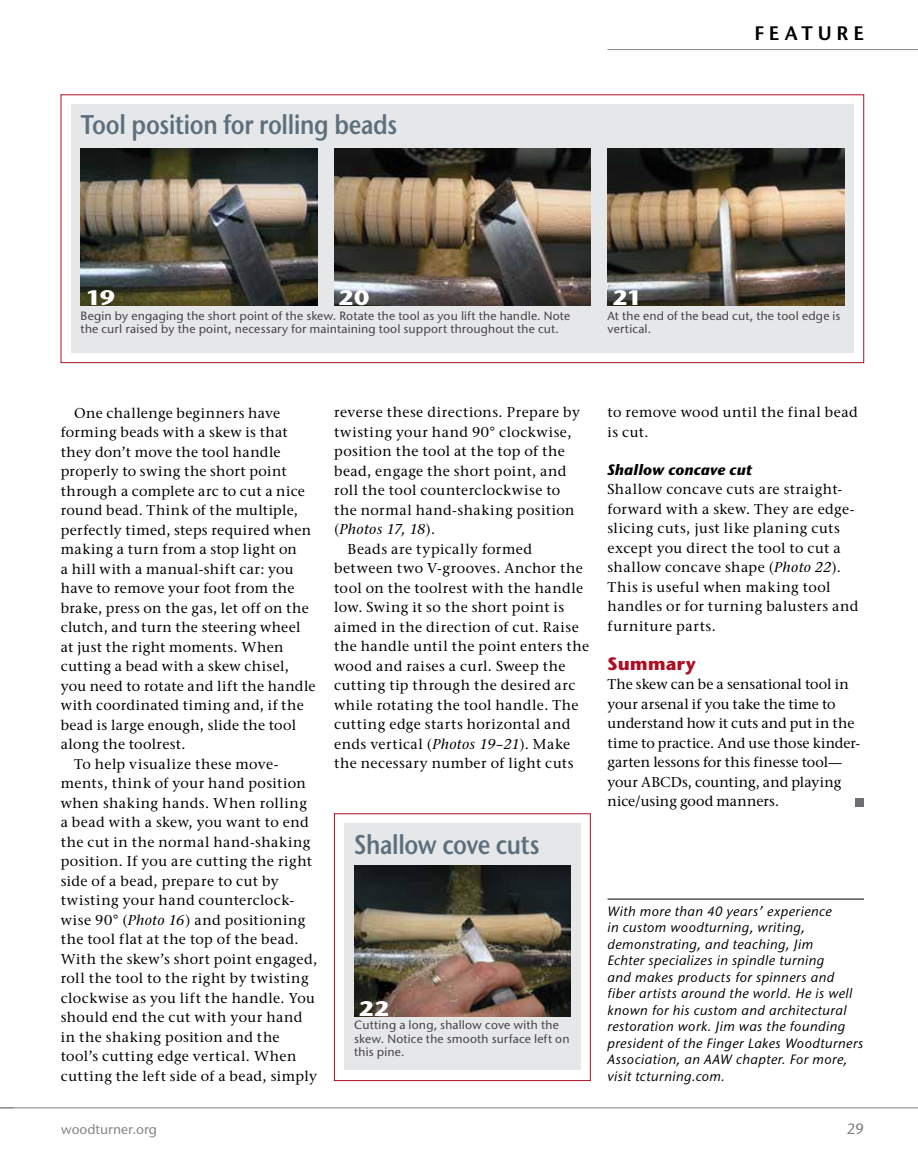
<style>
.page{position:relative;width:918px;height:1175px;background:#fff}
.page>*{position:absolute;margin:0;border:0;box-sizing:border-box;transform-origin:0 0}
.t1{font:600 27px "Stone Sans ITC Pro";letter-spacing:-.02em;color:#5c6f7c;scale:.85 1}
.t2{font:700 21px "Stone Sans ITC Pro";letter-spacing:-.02em;color:#fff;scale:1.1 1}
.t3{font:600 19.5px "Stone Sans ITC Pro";letter-spacing:.255em;color:#000}
.t4{font:700 18px "Stone Sans ITC Pro";letter-spacing:-.005em;color:#ad0d23}
.t5{font:italic 700 15px "Stone Sans ITC Pro";color:#000}
.t6{font:500 15px "Stone Sans ITC Pro";color:#808285}
.t7{font:500 14.25px/19.5px "Stone Serif ITC Pro";letter-spacing:.03em;color:#000}
.t8{font:500 14.25px/19.5px "Stone Serif ITC Pro";letter-spacing:.005em;color:#000}
.t9{font:500 14.25px "Stone Serif ITC Pro";letter-spacing:.01em;color:#000}
.t10{font:italic 500 14.25px "Stone Serif ITC Pro";letter-spacing:.03em;color:#000}
.t11{font:italic 500 13.5px/16.5px "Stone Sans ITC Pro";letter-spacing:.025em;color:#000}
.t12{font:500 13.5px "Stone Sans ITC Pro";color:#808285}
.t13{font:500 12px/13.5px "Stone Sans ITC Pro";letter-spacing:.015em;color:#414042}
.s1{font-style:italic}
.s2{font-style:normal}
</style>
<div class="page">
<hr style="left:0;top:1107px;width:918px;height:1px;background:#808285">
<hr style="left:608px;top:49px;width:310px;height:1px;background:#808285">
<svg style="left:0;top:1107px;width:14px;height:1px"></svg>
<div style="left:334px;top:813px;width:257px;height:267px;border:1px solid #ad0d23"></div>
<div style="left:344px;top:823px;width:236px;height:247px;background:#e6e7e8"></div>
<img style="left:354px;top:865px;width:217px;height:151px">
<div style="left:61px;top:94px;width:803px;height:269px;background:#fff;border:1px solid #ad0d23"></div>
<div style="left:71px;top:105px;width:783px;height:248px;background:#e6e7e8"></div>
<img style="left:81px;top:149px;width:236px;height:156px">
<img style="left:334px;top:149px;width:257px;height:156px">
<img style="left:608px;top:149px;width:236px;height:156px">
<hr style="left:608px;top:898px;width:256px;height:1px;background:#000">
<div style="left:856px;top:798px;width:8px;height:8px;background:#6d6e71"></div>
<h1 class="t1" style="left:81px;top:108px;width:374px">Tool position for rolling beads</h1>
<h3 class="t3" style="left:754px;top:21px;width:111px">FEATURE</h3>
<h2 class="t2" style="left:86px;top:284px;width:28px">19</h2>
<h2 class="t2" style="left:339px;top:284px;width:30px">20</h2>
<h2 class="t2" style="left:612px;top:284px;width:29px">21</h2>
<p class="t13" style="left:81px;top:309px;width:491px">Begin by engaging the short point of the skew. Rotate the tool as you lift the handle. Note the curl raised by the point, necessary for maintaining tool support throughout the cut.</p>
<p class="t13" style="left:608px;top:309px;width:235px">At the end of the bead cut, the tool edge is vertical.</p>
<p class="t7" style="left:74px;top:403px;width:208px">One challenge beginners have</p>
<p class="t7" style="left:61px;top:422px;width:229px">forming beads with a skew is that</p>
<p class="t9" style="left:61px;top:443px;width:221px">they don’t move the tool handle</p>
<p class="t7" style="left:61px;top:461px;width:228px">properly to swing the short point</p>
<p class="t7" style="left:61px;top:481px;width:246px">through a complete arc to cut a nice</p>
<p class="t7" style="left:61px;top:500px;width:239px">round bead. Think of the multiple,</p>
<p class="t7" style="left:61px;top:520px;width:252px">perfectly timed, steps required when</p>
<p class="t7" style="left:61px;top:539px;width:238px">making a turn from a stop light on</p>
<p class="t7" style="left:61px;top:559px;width:234px">a hill with a manual-shift car: you</p>
<p class="t9" style="left:61px;top:579px;width:235px">have to remove your foot from the</p>
<p class="t7" style="left:61px;top:598px;width:249px">brake, press on the gas, let off on the</p>
<p class="t7" style="left:61px;top:617px;width:241px">clutch, and turn the steering wheel</p>
<p class="t7" style="left:61px;top:637px;width:224px">at just the right moments. When</p>
<p class="t7" style="left:61px;top:656px;width:230px">cutting a bead with a skew chisel,</p>
<p class="t7" style="left:61px;top:676px;width:256px">you need to rotate and lift the handle</p>
<p class="t7" style="left:61px;top:695px;width:244px">with coordinated timing and, if the</p>
<p class="t7" style="left:61px;top:715px;width:237px">bead is large enough, slide the tool</p>
<p class="t7" style="left:61px;top:734px;width:126px">along the toolrest.</p>
<p class="t7" style="left:74px;top:754px;width:206px">To help visualize these move-</p>
<p class="t7" style="left:61px;top:773px;width:247px">ments, think of your hand position</p>
<p class="t7" style="left:61px;top:793px;width:248px">when shaking hands. When rolling</p>
<p class="t7" style="left:61px;top:812px;width:249px">a bead with a skew, you want to end</p>
<p class="t7" style="left:61px;top:832px;width:251px">the cut in the normal hand-shaking</p>
<p class="t7" style="left:61px;top:851px;width:253px">position. If you are cutting the right</p>
<p class="t7" style="left:61px;top:871px;width:220px">side of a bead, prepare to cut by</p>
<p class="t7" style="left:61px;top:890px;width:235px">twisting your hand counterclock-</p>
<p class="t7" style="left:61px;top:910px;width:246px">wise 90° (<span class="s1">Photo 16</span>) and positioning</p>
<p class="t7" style="left:61px;top:929px;width:239px">the tool flat at the top of the bead.</p>
<p class="t7" style="left:61px;top:949px;width:258px">With the skew’s short point engaged,</p>
<p class="t7" style="left:61px;top:968px;width:249px">roll the tool to the right by twisting</p>
<p class="t7" style="left:61px;top:988px;width:256px">clockwise as you lift the handle. You</p>
<p class="t7" style="left:61px;top:1007px;width:243px">should end the cut with your hand</p>
<p class="t7" style="left:61px;top:1027px;width:220px">in the shaking position and the</p>
<p class="t7" style="left:61px;top:1046px;width:237px">tool’s cutting edge vertical. When</p>
<p class="t7" style="left:61px;top:1066px;width:258px">cutting the left side of a bead, simply</p>
<p class="t7" style="left:334px;top:403px;width:247px">reverse these directions. Prepare by</p>
<p class="t7" style="left:334px;top:422px;width:239px">twisting your hand 90° clockwise,</p>
<p class="t7" style="left:334px;top:442px;width:232px">position the tool at the top of the</p>
<p class="t7" style="left:334px;top:461px;width:234px">bead, engage the short point, and</p>
<p class="t7" style="left:334px;top:481px;width:228px">roll the tool counterclockwise to</p>
<p class="t7" style="left:334px;top:500px;width:242px">the normal hand-shaking position</p>
<p class="t10" style="left:334px;top:521px;width:102px"><span class="s2">(</span>Photos 17, 18<span class="s2">).</span></p>
<p class="t7" style="left:348px;top:539px;width:186px">Beads are typically formed</p>
<p class="t7" style="left:334px;top:559px;width:250px">between two V-grooves. Anchor the</p>
<p class="t7" style="left:334px;top:578px;width:251px">tool on the toolrest with the handle</p>
<p class="t7" style="left:334px;top:598px;width:232px">low. Swing it so the short point is</p>
<p class="t7" style="left:334px;top:617px;width:246px">aimed in the direction of cut. Raise</p>
<p class="t7" style="left:334px;top:636px;width:257px">the handle until the point enters the</p>
<p class="t7" style="left:334px;top:656px;width:233px">wood and raises a curl. Sweep the</p>
<p class="t7" style="left:334px;top:675px;width:243px">cutting tip through the desired arc</p>
<p class="t7" style="left:334px;top:695px;width:246px">while rotating the tool handle. The</p>
<p class="t7" style="left:334px;top:714px;width:238px">cutting edge starts horizontal and</p>
<p class="t7" style="left:334px;top:734px;width:238px">ends vertical (<span class="s1">Photos 19–21</span>). Make</p>
<p class="t7" style="left:334px;top:753px;width:241px">the necessary number of light cuts</p>
<h1 class="t1" style="left:354px;top:827px;width:220px">Shallow cove cuts</h1>
<h2 class="t2" style="left:359px;top:995px;width:29px">22</h2>
<p class="t13" style="left:354px;top:1018px;width:217px">Cutting a long, shallow cove with the skew. Notice the smooth surface left on this pine.</p>
<p class="t7" style="left:608px;top:402px;width:252px">to remove wood until the final bead is cut.</p>
<p class="t5" style="left:608px;top:460px;width:146px">Shallow concave cut</p>
<p class="t7" style="left:608px;top:480px;width:253px">Shallow concave cuts are straight&shy;forward with a skew. They are edge&shy;slicing cuts, just like planing cuts except you direct the tool to cut a shallow concave shape (<span class="s1">Photo 22</span>).<br>This is useful when making tool handles or for turning balusters and furniture parts.</p>
<p class="t4" style="left:608px;top:651px;width:90px">Summary</p>
<p class="t8" style="left:608px;top:674px;width:254px">The skew can be a sensational tool in your arsenal if you take the time to understand how it cuts and put in the time to practice. And use those kinder&shy;garten lessons for this finesse tool— your ABCDs, counting, and playing nice/using good manners.</p>
<p class="t11" style="left:608px;top:902px;width:258px">With more than 40 years’ experience<br>in custom woodturning, writing, demonstrating, and teaching, Jim<br>Echter specializes in spindle turning<br>and makes products for spinners and fiber artists around the world. He is well known for his custom and architectural restoration work. Jim was the founding president of the Finger Lakes Woodturners Association, an AAW chapter. For more, visit tcturning.com.</p>
<p class="t12" style="left:61px;top:1120px;width:98px">woodturner.org</p>
<p class="t6" style="left:847px;top:1119px;width:19px">29</p>
</div>
